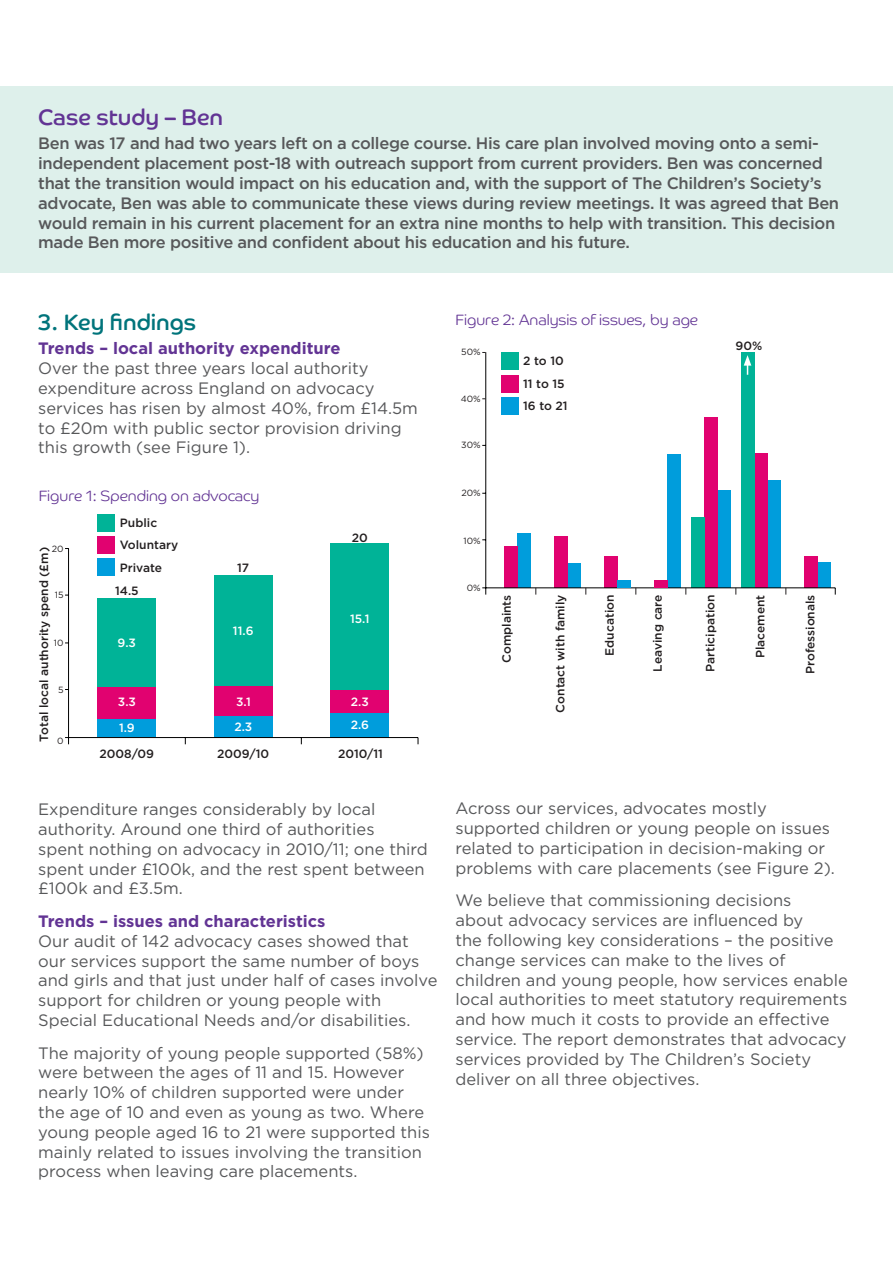
<style>
.page{position:relative;width:893px;height:1263px;background:#fff}
.page>*{position:absolute;margin:0;border:0;box-sizing:border-box;transform-origin:0 0}
.t1{font:22.5px "Co Headline";color:#00747b}
.t2{font:22.5px "Co Headline";color:#623494}
.t3{font:16.5px/19.8px "Gotham";color:#57585a}
.t4{font:500 16.5px/19.8px "Gotham";letter-spacing:-.02em;color:#57585a}
.t5{font:15px "Co Headline Lt";color:#623494}
.t6{font:500 12px "Gotham";color:#231f20}
.t7{font:500 12px "Gotham";color:#fff}
.t8{font:9px "Gotham";color:#231f20}
.s1{font-weight:700;color:#623494}
</style>
<div class="page">
<div style="left:717px;top:490px;width:14px;height:98px;background:#009ddc"></div>
<div style="left:704px;top:418px;width:13px;height:170px;background:#e10270"></div>
<div style="left:691px;top:518px;width:13px;height:70px;background:#00b397"></div>
<div style="left:767px;top:480px;width:14px;height:108px;background:#009ddc"></div>
<div style="left:754px;top:453px;width:13px;height:135px;background:#e10270"></div>
<div style="left:741px;top:352px;width:13px;height:236px;background:#00b397"></div>
<div style="left:817px;top:562px;width:13px;height:26px;background:#009ddc"></div>
<div style="left:804px;top:556px;width:13px;height:32px;background:#e10270"></div>
<div style="left:667px;top:454px;width:14px;height:134px;background:#009ddc"></div>
<div style="left:604px;top:556px;width:13px;height:32px;background:#e10270"></div>
<div style="left:567px;top:563px;width:14px;height:25px;background:#009ddc"></div>
<div style="left:554px;top:536px;width:13px;height:52px;background:#e10270"></div>
<div style="left:517px;top:533px;width:14px;height:55px;background:#009ddc"></div>
<div style="left:504px;top:546px;width:13px;height:42px;background:#e10270"></div>
<div style="left:98px;top:718px;width:58px;height:19px;background:#009ddc"></div>
<div style="left:98px;top:598px;width:58px;height:89px;background:#00b397"></div>
<div style="left:98px;top:687px;width:58px;height:31px;background:#e10270"></div>
<div style="left:214px;top:715px;width:59px;height:22px;background:#009ddc"></div>
<div style="left:214px;top:575px;width:59px;height:111px;background:#00b397"></div>
<div style="left:214px;top:686px;width:59px;height:30px;background:#e10270"></div>
<div style="left:331px;top:713px;width:58px;height:24px;background:#009ddc"></div>
<div style="left:331px;top:543px;width:58px;height:148px;background:#00b397"></div>
<div style="left:331px;top:691px;width:58px;height:22px;background:#e10270"></div>
<hr style="left:68px;top:549px;width:1px;height:188px;background:#000">
<hr style="left:69px;top:737px;width:349px;height:1px;background:#000">
<svg style="left:65px;top:737px;width:4px;height:7px"></svg>
<div style="left:98px;top:514px;width:17px;height:18px;background:#00b397"></div>
<div style="left:97px;top:536px;width:18px;height:18px;background:#e10270"></div>
<div style="left:97px;top:559px;width:18px;height:17px;background:#009ddc"></div>
<hr style="left:485px;top:352px;width:1px;height:236px;background:#000">
<hr style="left:486px;top:587px;width:349px;height:1px;background:#000">
<svg style="left:482px;top:587px;width:4px;height:8px"></svg>
<div style="left:501px;top:352px;width:17px;height:18px;background:#00b397"></div>
<div style="left:501px;top:375px;width:17px;height:17px;background:#e10270"></div>
<div style="left:501px;top:397px;width:17px;height:17px;background:#009ddc"></div>
<div style="left:0;top:86px;width:893px;height:186px;background:#def0eb"></div>
<hr style="left:892px;top:787px;width:1px;height:476px;background:#def0eb">
<div style="left:654px;top:580px;width:13px;height:8px;background:#e10270"></div>
<div style="left:617px;top:580px;width:14px;height:8px;background:#009ddc"></div>
<svg style="left:744px;top:355px;width:7px;height:20px"></svg>
<p class="t2" style="left:38px;top:104px;width:186px">Case study – Ben</p>
<p class="t4" style="left:38px;top:133px;width:802px">Ben was 17 and had two years left on a college course. His care plan involved moving onto a semi&shy;independent placement post-18 with outreach support from current providers. Ben was concerned that the transition would impact on his education and, with the support of The Children’s Society’s advocate, Ben was able to communicate these views during review meetings. It was agreed that Ben would remain in his current placement for an extra nine months to help with transition. This decision made Ben more positive and confident about his education and his future.</p>
<p class="t1" style="left:38px;top:309px;width:159px">3. Key findings</p>
<p class="t3" style="left:38px;top:338px;width:381px"><span class="s1">Trends – local authority expenditure<br></span>Over the past three years local authority expenditure across England on advocacy services has risen by almost 40%, from £14.5m to £20m with public sector provision driving this growth (see Figure 1).</p>
<p class="t5" style="left:39px;top:487px;width:222px">Figure 1: Spending on advocacy</p>
<p class="t8" style="left:52px;top:544px;width:13px">20</p>
<p class="t6" style="left:37px;top:741px;width:196px;rotate:-90deg">Total local authority spend (£m)</p>
<p class="t8" style="left:55px;top:590px;width:10px">15</p>
<p class="t8" style="left:54px;top:637px;width:11px">10</p>
<p class="t8" style="left:58px;top:685px;width:7px">5</p>
<p class="t8" style="left:57px;top:736px;width:8px">0</p>
<p class="t6" style="left:120px;top:516px;width:39px">Public</p>
<p class="t6" style="left:120px;top:538px;width:60px">Voluntary</p>
<p class="t6" style="left:120px;top:561px;width:44px">Private</p>
<p class="t6" style="left:115px;top:584px;width:25px">14.5</p>
<p class="t7" style="left:118px;top:636px;width:20px">9.3</p>
<p class="t7" style="left:118px;top:695px;width:20px">3.3</p>
<p class="t7" style="left:119px;top:720px;width:17px">1.9</p>
<p class="t6" style="left:237px;top:561px;width:14px">17</p>
<p class="t7" style="left:233px;top:624px;width:22px">11.6</p>
<p class="t7" style="left:236px;top:694px;width:16px">3.1</p>
<p class="t7" style="left:234px;top:720px;width:19px">2.3</p>
<p class="t6" style="left:352px;top:530px;width:18px">20</p>
<p class="t7" style="left:350px;top:612px;width:21px">15.1</p>
<p class="t7" style="left:351px;top:695px;width:19px">2.3</p>
<p class="t7" style="left:351px;top:718px;width:20px">2.6</p>
<p class="t6" style="left:99px;top:747px;width:56px">2008/09</p>
<p class="t6" style="left:217px;top:747px;width:54px">2009/10</p>
<p class="t6" style="left:338px;top:747px;width:46px">2010/11</p>
<p class="t3" style="left:38px;top:799px;width:391px">Expenditure ranges considerably by local authority. Around one third of authorities<br>spent nothing on advocacy in 2010/11; one third spent under £100k, and the rest spent between £100k and £3.5m.</p>
<p class="t3" style="left:38px;top:911px;width:401px"><span class="s1">Trends – issues and characteristics<br></span>Our audit of 142 advocacy cases showed that our services support the same number of boys and girls and that just under half of cases involve support for children or young people with Special Educational Needs and/or disabilities.</p>
<p class="t3" style="left:38px;top:1042px;width:393px">The majority of young people supported (58%) were between the ages of 11 and 15. However nearly 10% of children supported were under the age of 10 and even as young as two. Where young people aged 16 to 21 were supported this mainly related to issues involving the transition process when leaving care placements.</p>
<p class="t5" style="left:456px;top:311px;width:244px">Figure 2: Analysis of issues, by age</p>
<p class="t8" style="left:461px;top:347px;width:21px">50%</p>
<p class="t8" style="left:461px;top:394px;width:21px">40%</p>
<p class="t8" style="left:461px;top:440px;width:21px">30%</p>
<p class="t8" style="left:461px;top:488px;width:21px">20%</p>
<p class="t8" style="left:464px;top:535px;width:19px">10%</p>
<p class="t8" style="left:467px;top:583px;width:15px">0%</p>
<p class="t6" style="left:523px;top:354px;width:42px">2 to 10</p>
<p class="t6" style="left:523px;top:377px;width:43px">11 to 15</p>
<p class="t6" style="left:523px;top:399px;width:46px">16 to 21</p>
<p class="t6" style="left:736px;top:339px;width:28px">90%</p>
<p class="t6" style="left:500px;top:663px;width:70px;rotate:-90deg">Complaints</p>
<p class="t6" style="left:553px;top:712px;width:119px;rotate:-90deg">Contact with family</p>
<p class="t6" style="left:603px;top:655px;width:62px;rotate:-90deg">Education</p>
<p class="t6" style="left:651px;top:671px;width:78px;rotate:-90deg">Leaving care</p>
<p class="t6" style="left:703px;top:672px;width:79px;rotate:-90deg">Participation</p>
<p class="t6" style="left:753px;top:658px;width:65px;rotate:-90deg">Placement</p>
<p class="t6" style="left:803px;top:674px;width:81px;rotate:-90deg">Professionals</p>
<p class="t3" style="left:455px;top:798px;width:381px">Across our services, advocates mostly supported children or young people on issues related to participation in decision-making or problems with care placements (see Figure 2).</p>
<p class="t3" style="left:455px;top:890px;width:394px">We believe that commissioning decisions<br>about advocacy services are influenced by<br>the following key considerations – the positive change services can make to the lives of children and young people, how services enable local authorities to meet statutory requirements and how much it costs to provide an effective service. The report demonstrates that advocacy services provided by The Children’s Society deliver on all three objectives.</p>
</div>
